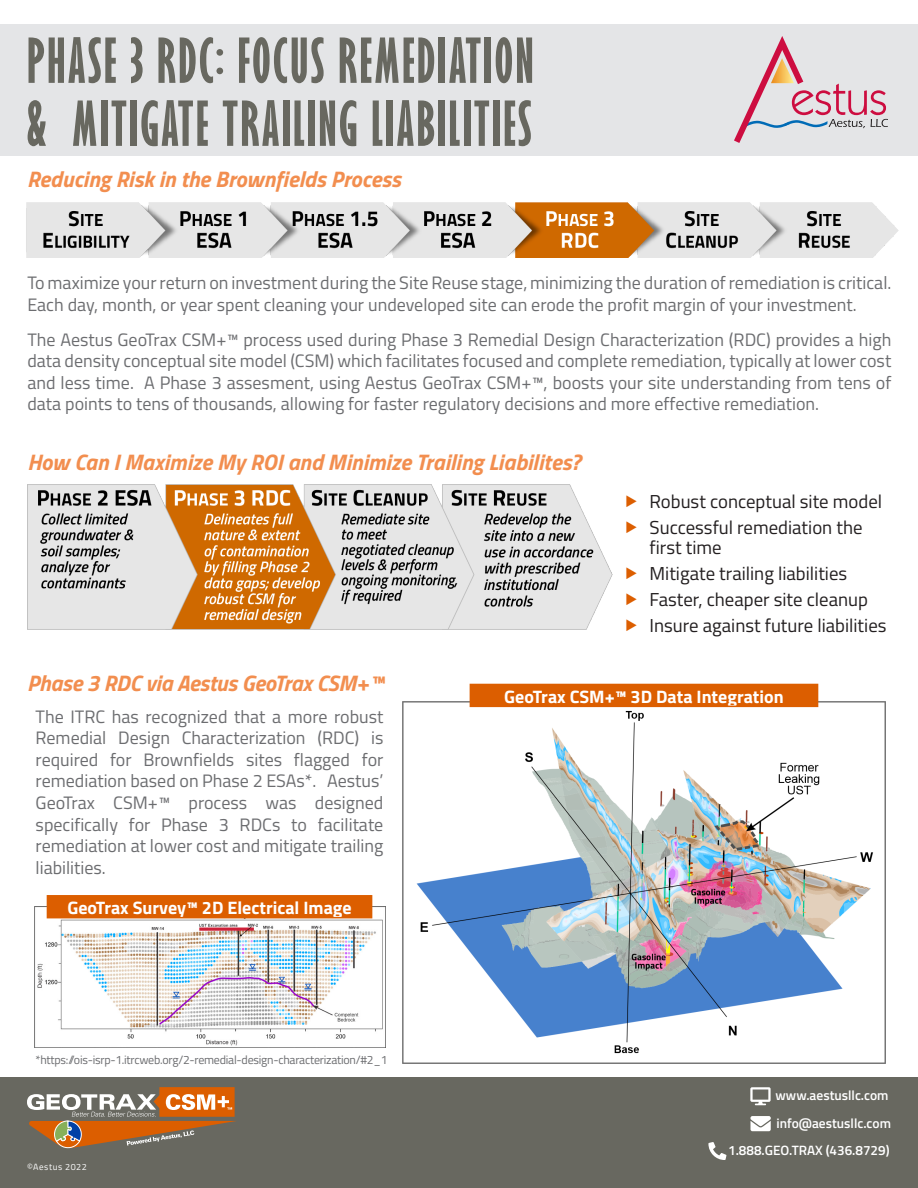
<style>
.page{position:relative;width:918px;height:1188px;background:#fff}
.page>*{position:absolute;margin:0;border:0;box-sizing:border-box;transform-origin:0 0}
.Title_Block{font:700 extra-condensed 57px/63px "Gill Sans";letter-spacing:.04em;color:#686860}
._13_Section_Header_O{font:italic 700 22.5px "Titillium Web";color:#f28e4f}
.t1{font:18.75px/19.5px "Titillium Web";color:#231f20}
._12_Content_Gray_Tit{font:18px/21.6px "Titillium Web";color:#6c6d70;text-align:justify}
._13_Content_Gray_Tit{font:700 18px "Titillium Web";color:#fff}
.t2{font:600 13.5px "Titillium Web";color:#fff}
._8_Content_Gray_Titi{font:12px "Titillium Web";letter-spacing:-.02em;color:#6c6d70}
.t3{font:9px "Titillium Web";letter-spacing:.065em;color:#fff}
</style>
<div class="page">
<div style="left:0;top:1077px;width:918px;height:111px;background:#686860"></div>
<svg style="left:708px;top:1142px;width:19px;height:18px"></svg>
<svg style="left:751px;top:1116px;width:20px;height:15px"></svg>
<svg style="left:750px;top:1087px;width:21px;height:18px"></svg>
<svg style="left:27px;top:1087px;width:209px;height:61px"></svg>
<div style="left:0;top:24px;width:918px;height:131px;background:#e4e5e7"></div>
<svg style="left:734px;top:36px;width:154px;height:107px"></svg>
<img style="left:26px;top:202px;width:872px;height:55px">
<img style="left:27px;top:484px;width:586px;height:145px">
<img style="left:402px;top:701px;width:484px;height:363px">
<div style="left:470px;top:684px;width:348px;height:22px;background:#dc5e00"></div>
<div style="left:470px;top:684px;width:348px;height:23px;border:2px solid #dc5e00"></div>
<img style="left:34px;top:906px;width:351px;height:141px">
<div style="left:47px;top:896px;width:325px;height:22px;background:#dc5e00"></div>
<div style="left:47px;top:895px;width:325px;height:23px;border:2px solid #dc5e00"></div>
<p class="Title_Block" style="left:27px;top:29px;width:508px">PHASE 3 RDC: FOCUS REMEDIATION &amp; MITIGATE TRAILING LIABILITIES</p>
<p class="_13_Section_Header_O" style="left:27px;top:161px;width:375px">Reducing Risk in the Brownfields Process</p>
<p class="_12_Content_Gray_Tit" style="left:27px;top:271px;width:866px">To maximize your return on investment during the Site Reuse stage, minimizing the duration of remediation is critical.<br>Each day, month, or year spent cleaning your undeveloped site can erode the profit margin of your investment.</p>
<p class="_12_Content_Gray_Tit" style="left:27px;top:328px;width:866px">The Aestus GeoTrax CSM+™ process used during Phase 3 Remedial Design Characterization (RDC) provides a high data density conceptual site model (CSM) which facilitates focused and complete remediation, typically at lower cost and less time. A Phase 3 assesment, using Aestus GeoTrax CSM+™, boosts your site understanding from tens of data points to tens of thousands, allowing for faster regulatory decisions and more effective remediation.</p>
<p class="_13_Section_Header_O" style="left:27px;top:445px;width:555px">How Can I Maximize My ROI and Minimize Trailing Liabilites?</p>
<p class="t1" style="left:650px;top:491px;width:234px">Robust conceptual site model</p>
<p class="t1" style="left:650px;top:517px;width:214px">Successful remediation the first time</p>
<p class="t1" style="left:650px;top:563px;width:199px">Mitigate trailing liabilities</p>
<p class="t1" style="left:650px;top:589px;width:220px">Faster, cheaper site cleanup</p>
<p class="t1" style="left:650px;top:615px;width:238px">Insure against future liabilities</p>
<p class="_13_Section_Header_O" style="left:27px;top:665px;width:358px">Phase 3 RDC via Aestus GeoTrax CSM+™</p>
<p class="_12_Content_Gray_Tit" style="left:36px;top:705px;width:349px">The ITRC has recognized that a more robust Remedial Design Characterization (RDC) is required for Brownfields sites flagged for remediation based on Phase 2 ESAs*. Aestus’ GeoTrax CSM+™ process was designed specifically for Phase 3 RDCs to facilitate remediation at lower cost and mitigate trailing liabilities.</p>
<p class="_13_Content_Gray_Tit" style="left:67px;top:894px;width:286px">GeoTrax Survey™ 2D Electrical Image</p>
<p class="_8_Content_Gray_Titi" style="left:36px;top:1051px;width:353px">*https://ois-isrp-1.itrcweb.org/2-remedial-design-characterization/#2_1</p>
<p class="t3" style="left:27px;top:1160px;width:61px">©Aestus 2022</p>
<p class="_13_Content_Gray_Tit" style="left:504px;top:683px;width:281px">GeoTrax CSM+™ 3D Data Integration</p>
<p class="t2" style="left:776px;top:1085px;width:114px">www.aestusllc.com</p>
<p class="t2" style="left:777px;top:1113px;width:116px">info@aestusllc.com</p>
<p class="t2" style="left:728px;top:1140px;width:163px">1.888.GEO.TRAX (436.8729)</p>
</div>
